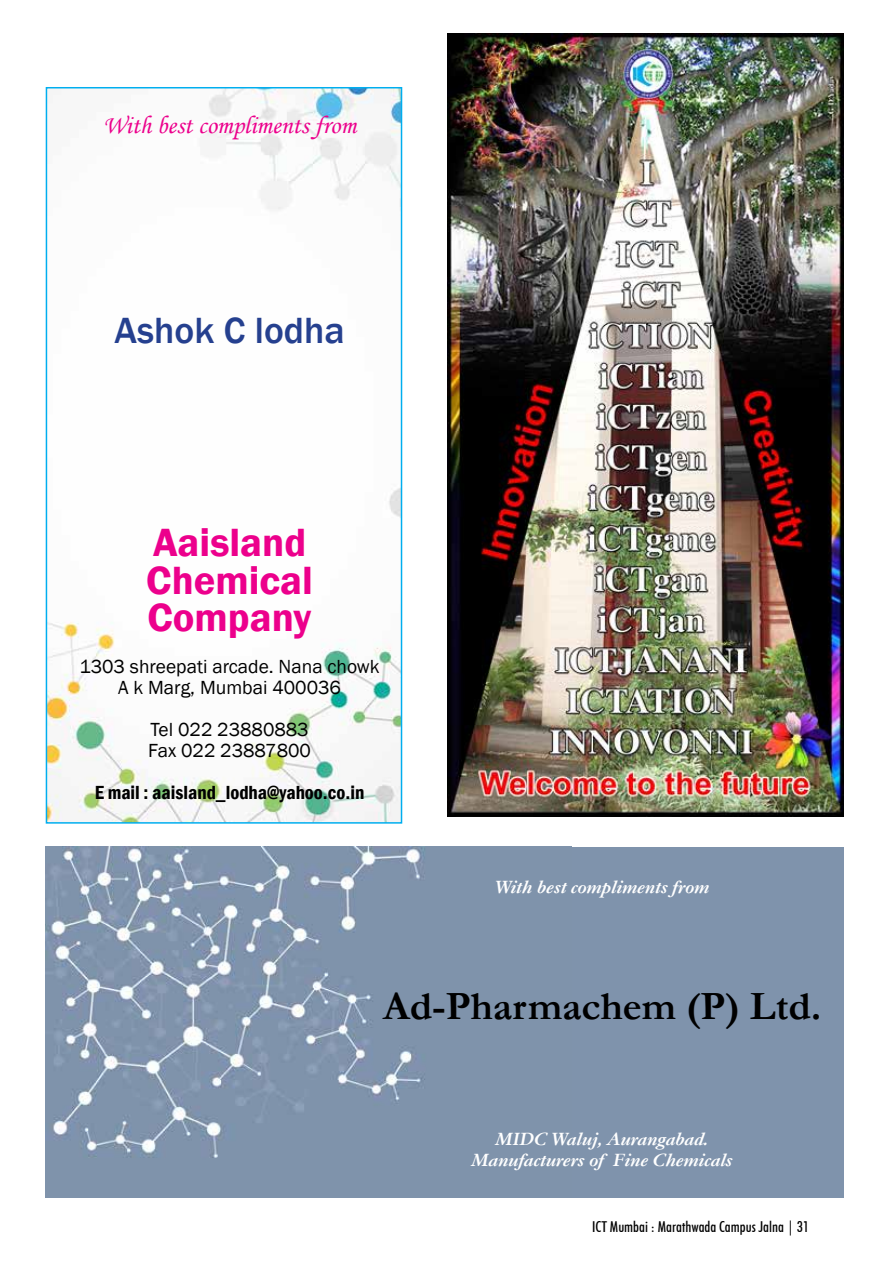
<style>
.page{position:relative;width:893px;height:1263px;background:#fff}
.page>*{position:absolute;margin:0;border:0;box-sizing:border-box;transform-origin:0 0}
.t1{font:600 40.5px/37.5px "Franklin Gothic";color:#ec008c}
.t2{font:700 40.5px "Garamond";color:#000}
.t3{font:500 37.5px "Franklin Gothic";color:#25408f}
.t4{font:25.5px "Monotype Corsiva";color:#ec008c}
.t5{font:19.5px/21px "Franklin Gothic";color:#000;text-align:center}
.t6{font:italic 700 19.5px/21px "Garamond";color:#fff;text-align:center}
.t7{font:600 condensed 19.5px "Franklin Gothic";color:#000}
.t8{font:500 condensed 15px "Futura BT";color:#000}
</style>
<div class="page">
<div style="left:46px;top:847px;width:797px;height:350px;background:#7f93ac"></div>
<img style="left:46px;top:847px;width:379px;height:311px">
<img style="left:49px;top:90px;width:350px;height:731px">
<div style="left:46px;top:87px;width:356px;height:737px;border:2px solid #00aeef"></div>
<img style="left:448px;top:34px;width:395px;height:783px">
<h3 class="t4" style="left:103px;top:110px;width:254px">With best compliments from</h3>
<h2 class="t3" style="left:115px;top:308px;width:232px">Ashok C lodha</h2>
<h1 class="t1" style="left:146px;top:525px;width:168px">Aaisland<br>Chemical<br>Company</h1>
<p class="t5" style="left:80px;top:657px;width:302px">1303 shreepati arcade. Nana chowk<br>A k Marg, Mumbai 400036</p>
<p class="t5" style="left:148px;top:720px;width:164px;text-align:left">Tel 022 23880883<br>Fax 022 23887800</p>
<p class="t7" style="left:95px;top:780px;width:271px">E mail : aaisland_lodha@yahoo.co.in</p>
<p class="t6" style="left:495px;top:876px;width:216px">With best compliments from</p>
<h1 class="t2" style="left:383px;top:979px;width:439px">Ad-Pharmachem (P) Ltd.</h1>
<p class="t6" style="left:472px;top:1128px;width:262px">MIDC Waluj, Aurangabad.<br>Manufacturers of Fine Chemicals</p>
<p class="t8" style="left:592px;top:1218px;width:218px">ICT Mumbai : Marathwada Campus Jalna | 31</p>
</div>
